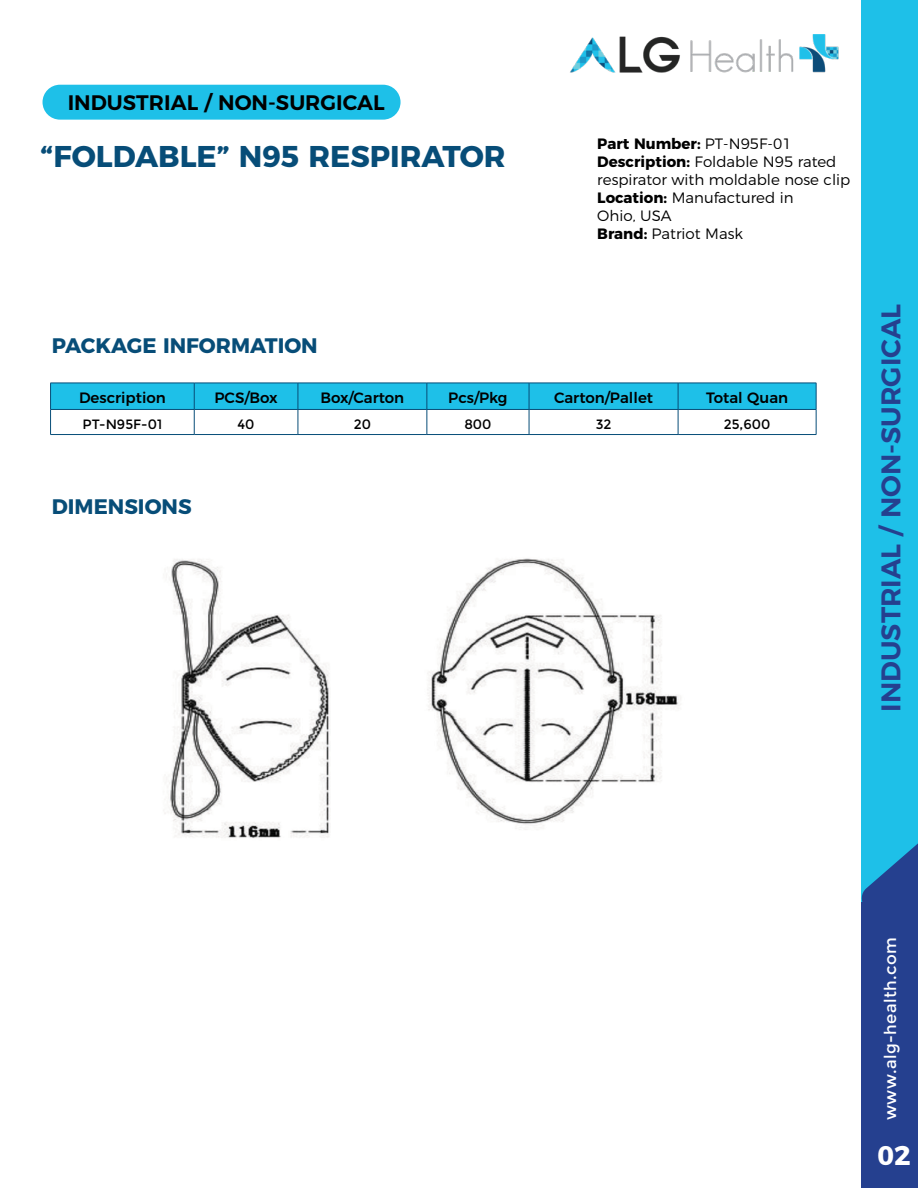
<style>
.page{position:relative;width:918px;height:1188px;background:#fff}
.page>*{position:absolute;margin:0;border:0;box-sizing:border-box;transform-origin:0 0}
.t1{font:700 30px "Montserrat";color:#074d78}
.t2{font:600 27px "Montserrat";color:#25408f}
.t3{font:700 27px "Montserrat";color:#fff}
.t4{font:700 21px "Montserrat";color:#074d78}
.t5{font:600 21px "Montserrat";color:#000}
.t6{font:16.5px "Montserrat";letter-spacing:.025em;color:#fff}
.t7{font:300 15px/18px "Montserrat";color:#000}
.t8{font:500 15px "Montserrat";color:#000}
.t9{font:13.5px "Montserrat";color:#000}
.s1{font-weight:700}
</style>
<div class="page">
<div style="left:862px;top:506px;width:56px;height:682px;background:#25408f"></div>
<div style="left:862px;top:0;width:56px;height:902px;background:#1ec0e8"></div>
<svg style="left:861px;top:770px;width:57px;height:161px"></svg>
<img style="left:570px;top:34px;width:269px;height:39px">
<svg style="left:50px;top:383px;width:767px;height:51px"></svg>
<hr style="left:50px;top:434px;width:144px;height:1px;background:#074d78">
<hr style="left:194px;top:434px;width:104px;height:1px;background:#074d78">
<hr style="left:298px;top:434px;width:129px;height:1px;background:#074d78">
<hr style="left:427px;top:434px;width:102px;height:1px;background:#074d78">
<hr style="left:529px;top:434px;width:149px;height:1px;background:#074d78">
<hr style="left:678px;top:434px;width:138px;height:1px;background:#074d78">
<img style="left:164px;top:558px;width:517px;height:280px">
<div style="left:43px;top:85px;width:358px;height:35px;background:#1ec0e8;border-radius:17px"></div>
<h3 class="t5" style="left:68px;top:86px;width:318px">INDUSTRIAL / NON-SURGICAL</h3>
<h1 class="t1" style="left:40px;top:132px;width:467px">“FOLDABLE” N95 RESPIRATOR</h1>
<p class="t7" style="left:597px;top:134px;width:255px"><span class="s1">Part Number:</span> PT-N95F-01<br><span class="s1">Description:</span> Foldable N95 rated respirator with moldable nose clip<br><span class="s1">Location:</span> Manufactured in<br>Ohio, USA<br><span class="s1">Brand:</span> Patriot Mask</p>
<h3 class="t4" style="left:52px;top:328px;width:267px">PACKAGE INFORMATION</h3>
<p class="t8" style="left:79px;top:386px;width:88px">Description</p>
<p class="t8" style="left:215px;top:386px;width:65px">PCS/Box</p>
<p class="t8" style="left:321px;top:386px;width:85px">Box/Carton</p>
<p class="t8" style="left:448px;top:386px;width:61px">Pcs/Pkg</p>
<p class="t8" style="left:554px;top:386px;width:101px">Carton/Pallet</p>
<p class="t8" style="left:706px;top:386px;width:84px">Total Quan</p>
<p class="t9" style="left:83px;top:416px;width:81px">PT-N95F-01</p>
<p class="t9" style="left:238px;top:416px;width:19px">40</p>
<p class="t9" style="left:354px;top:416px;width:19px">20</p>
<p class="t9" style="left:464px;top:416px;width:29px">800</p>
<p class="t9" style="left:596px;top:416px;width:17px">32</p>
<p class="t9" style="left:724px;top:416px;width:48px">25,600</p>
<h3 class="t4" style="left:52px;top:489px;width:141px">DIMENSIONS</h3>
<h2 class="t2" style="left:869px;top:712px;width:409px;rotate:-90deg">INDUSTRIAL / NON-SURGICAL</h2>
<p class="t6" style="left:881px;top:1120px;width:185px;rotate:-90deg">www.alg-health.com</p>
<h2 class="t3" style="left:878px;top:1133px;width:35px">02</h2>
</div>
